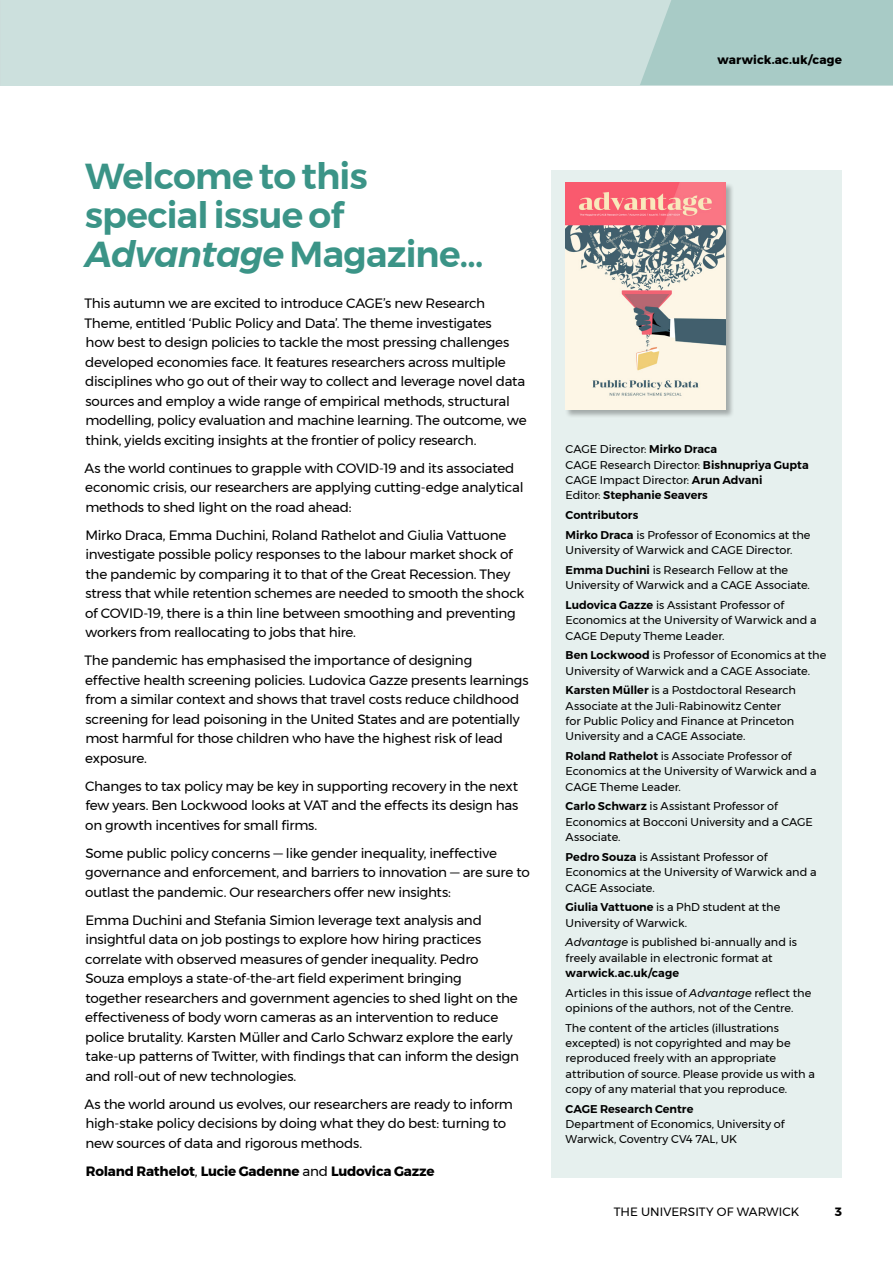
<style>
.page{position:relative;width:893px;height:1263px;background:#fff}
.page>*{position:absolute;margin:0;border:0;box-sizing:border-box;transform-origin:0 0}
.t1{font:600 36px/39px "Montserrat";letter-spacing:-.02em;color:#3b9487}
.t2{font:13.5px/19.5px "Montserrat";letter-spacing:-.02em;color:#000}
.t3{font:700 13.5px "Montserrat";letter-spacing:-.015em;color:#000}
.t4{font:12px "Montserrat";color:#000}
.t5{font:700 12px "Montserrat";letter-spacing:.01em;color:#000}
.t6{font:11.25px/15.5px "Montserrat";color:#000}
.t7{font:600 11.25px "Montserrat";color:#000}
.s1{font-style:italic}
.s2{font-weight:400}
.s3{font-weight:600}
</style>
<div class="page">
<div style="left:0;top:0;width:893px;height:85px;background:#cce0dd"></div>
<div style="left:640px;top:0;width:253px;height:85px;background:#a8cbc6"></div>
<div style="left:552px;top:170px;width:290px;height:1008px;background:#e6f0ee"></div>
<div style="left:565px;top:183px;width:170px;height:235px;background:#000;opacity:.29"></div>
<img style="left:566px;top:183px;width:160px;height:227px">
<p class="t5" style="left:717px;top:50px;width:126px">warwick.ac.uk/cage</p>
<h1 class="t1" style="left:85px;top:157px;width:400px">Welcome to this special issue of<br><span class="s1">Advantage</span> Magazine…</h1>
<p class="t2" style="left:85px;top:293px;width:444px">This autumn we are excited to introduce CAGE’s new Research Theme, entitled ‘Public Policy and Data’. The theme investigates<br>how best to design policies to tackle the most pressing challenges developed economies face. I t features researchers across multiple disciplines who go out of their way to collect and leverage novel data sources and employ a wide range of empirical methods, structural modelling, policy evaluation and machine learning. The outcome, we think, yields exciting insights at the frontier of policy research.</p>
<p class="t2" style="left:85px;top:458px;width:262px">As the world continues to grapple with COVID</p>
<p class="t2" style="left:85px;top:458px;width:440px;text-indent:294px">-19 and its associated economic crisis, our researchers are applying cutting-edge analytical methods to shed light on the road ahead:</p>
<p class="t2" style="left:85px;top:525px;width:441px">M irko Draca, Emma Duchini, Roland Rathelot and Giulia Vattuone investigate possible policy responses to the labour market shock of the pandemic by comparing it to that of the Great Recession. They stress that while retention schemes are needed to smooth the shock of COVID</p>
<p class="t2" style="left:86px;top:603px;width:432px;text-indent:58px">-19, there is a thin line between smoothing and preventing workers from reallocating to jobs that hire.</p>
<p class="t2" style="left:85px;top:650px;width:446px">The pandemic has emphasised the importance of designing effective health screening policies. Ludovica Gazze presents learnings from a similar context and shows that travel costs reduce childhood screening for lead poisoning in the U nited States and are potentially most harmful for those children who have the highest risk of lead exposure.</p>
<p class="t2" style="left:85px;top:776px;width:434px">Changes to tax policy may be key in supporting recovery in the next few years. Ben Lockwood looks at VAT</p>
<p class="t2" style="left:331px;top:795px;width:188px">and the effects its design has</p>
<p class="t2" style="left:85px;top:811px;width:413px;line-height:28px">on growth incentives for small firms.<br>Some public policy concerns — like gender inequality, ineffective</p>
<p class="t2" style="left:85px;top:862px;width:446px">governance and enforcement, and barriers to innovation — are sure to outlast the pandemic. Our researchers offer new insights:</p>
<p class="t2" style="left:85px;top:910px;width:435px">Emma Duchini and Stefania Simion leverage text analysis and insightful data on job postings to explore how hiring practices correlate with observed measures of gender inequality. Pedro Souza employs a state-of-the-art field experiment bringing together researchers and government agencies to shed light on the effectiveness of body worn cameras as an intervention to reduce police brutality. Karsten M üller and Carlo Schwarz explore the early take-up patterns of Twitter, with findings that can inform the design and roll-out of new technologies.</p>
<p class="t2" style="left:85px;top:1094px;width:430px">As the world around us evolves, our researchers are ready to inform high-stake policy decisions by doing what they do best: turning to new sources of data and rigorous methods.</p>
<p class="t3" style="left:86px;top:1160px;width:350px">Roland Rathelot<span class="s2">,</span> Lucie Gadenne <span class="s2">and</span> Ludovica Gazze</p>
<p class="t6" style="left:566px;top:441px;width:245px">CAGE Director: <span class="s3">Mirko Draca<br></span>CAGE Research Director: <span class="s3">Bishnupriya Gupta </span>CAGE I mpact Director: <span class="s3">Arun Advani<br></span>Editor: <span class="s3">Stephanie Seavers</span></p>
<p class="t6" style="left:566px;top:505px;width:246px;line-height:19.6px"><span class="s3">Contributors<br>Mirko Draca</span> is Professor of Economics at the</p>
<p class="t6" style="left:566px;top:540px;width:228px;line-height:19.6px">U niversity of Warwick and CAGE Director.<br><span class="s3">Emma Duchini</span> is Research Fellow at the</p>
<p class="t6" style="left:566px;top:575px;width:246px;line-height:19.6px">U niversity of Warwick and a CAGE Associate.<br><span class="s3">Ludovica Gazze</span> is Assistant Professor of</p>
<p class="t6" style="left:566px;top:612px;width:253px">Economics at the U niversity of Warwick and a<br>CAGE Deputy Theme Leader.</p>
<p class="t6" style="left:566px;top:647px;width:262px"><span class="s3">Ben Lockwood</span> is Professor of Economics at the<br>U niversity of Warwick and a CAGE Associate.</p>
<p class="t6" style="left:566px;top:682px;width:232px"><span class="s3">Karsten M üller</span> is a Postdoctoral Research Associate at the Juli-Rabinowitz Center for Public Policy and Finance at Princeton U niversity and a CAGE Associate.</p>
<p class="t6" style="left:566px;top:748px;width:253px"><span class="s3">Roland Rathelot</span> is Associate Professor of<br>Economics at the U niversity of Warwick and a<br>CAGE Theme Leader.</p>
<p class="t6" style="left:566px;top:798px;width:247px"><span class="s3">Carlo Schwarz</span> is Assistant Professor of<br>Economics at Bocconi U niversity and a CAGE<br>Associate.</p>
<p class="t6" style="left:566px;top:849px;width:253px"><span class="s3">Pedro Souza</span> is Assistant Professor of<br>Economics at the U niversity of Warwick and a<br>CAGE Associate.</p>
<p class="t6" style="left:566px;top:899px;width:216px"><span class="s3">Giulia Vattuone</span> is a PhD student at the<br>U niversity of Warwick.</p>
<p class="t6" style="left:566px;top:934px;width:233px"><span class="s1">Advantage</span> is published bi-annually and is freely available in electronic format at</p>
<p class="t6" style="left:566px;top:963px;width:247px;line-height:19.6px"><span class="s3">warwick.ac.uk/cage<br></span>Articles in this issue of <span class="s1">Advantage</span> reflect the</p>
<p class="t6" style="left:566px;top:998px;width:229px;line-height:19.6px">opinions of the authors, not of the Centre.<br>The content of the articles (illustrations</p>
<p class="t6" style="left:566px;top:1035px;width:251px">excepted) is not copyrighted and may be reproduced freely with an appropriate attribution of source. Please provide us with a copy of any material that you reproduce.</p>
<p class="t7" style="left:566px;top:1100px;width:129px">CAGE Research Centre</p>
<p class="t6" style="left:566px;top:1116px;width:221px">Department of Economics, U niversity of<br>Warwick, Coventry CV4 7AL, UK</p>
<p class="t4" style="left:614px;top:1203px;width:187px">The U niversity of Warwick</p>
<p class="t5" style="left:835px;top:1202px;width:9px">3</p>
</div>
